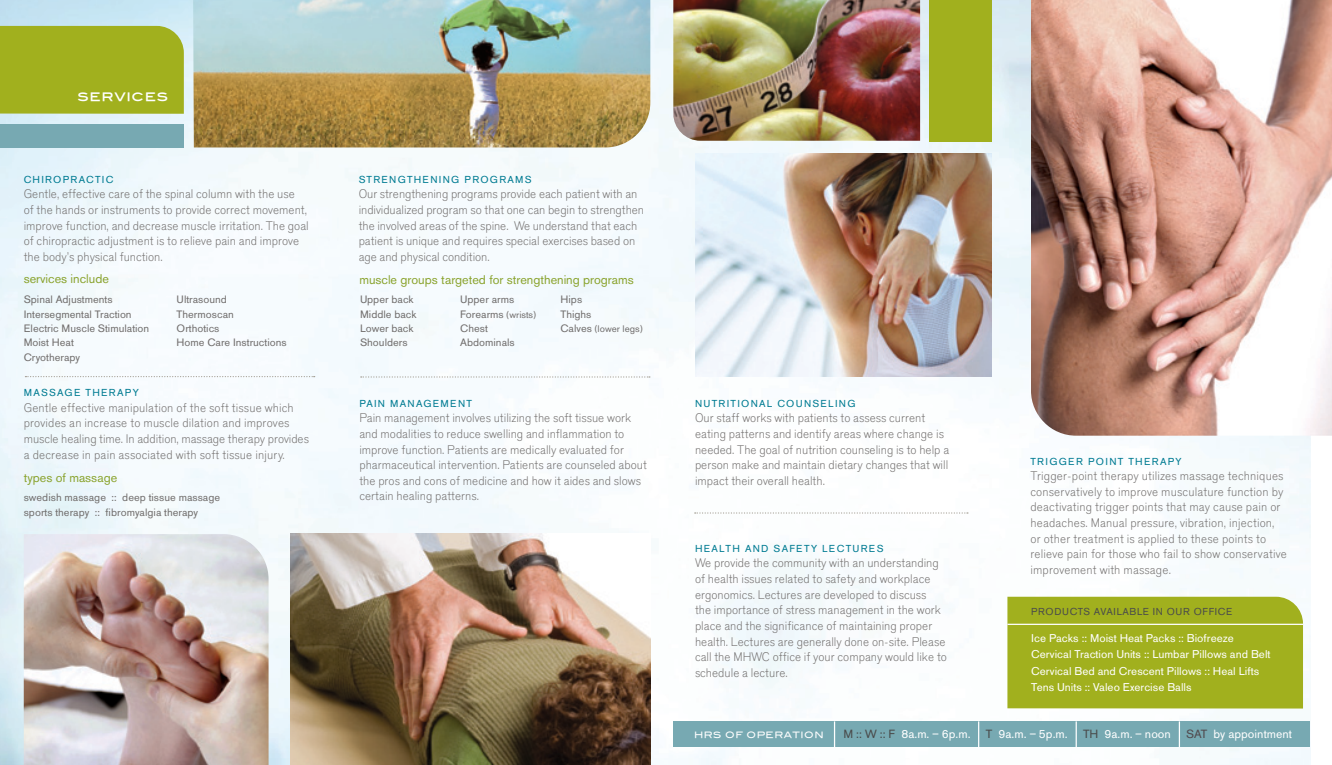
<style>
.page{position:relative;width:1332px;height:765px;background:#fff}
.page>*{position:absolute;margin:0;border:0;box-sizing:border-box;transform-origin:0 0}
.t1{font:13.75px "Blair Md ITCTT Medium";letter-spacing:.05em;color:#fff}
.t2{font:13.12px/15.6px "A Grotesk Lgt";color:#716e6d}
.t3{font:12.5px "Akzidenz Grotesk BE";color:#89a22b}
.t4{font:12.5px "A Grotesk Rgl";color:#fff}
.t5{font:11.88px/16.2px "A Grotesk Rgl";color:#fff}
.t6{font:11.25px/14.4px "A Grotesk Rgl";color:#716e6d}
.t7{font:10.62px "A Grotesk Rgl";letter-spacing:.12em;color:#007b92}
.t8{font:10px "Akzidenz Grotesk BE";letter-spacing:.07em;color:#4a4b4b}
.t9{font:10px "A Grotesk Rgl";color:#716e6d}
.t10{font:8.75px "Blair Md ITCTT Medium";letter-spacing:.06em;color:#fff}
.s1{font-size:10px}
.s2{font-size:11.25px}
.s3{color:#4a4b4b}
.s4{color:#514b4f}
</style>
<div class="page">
<img style="left:0;top:0;width:1310px;height:765px">
<img style="left:673px;top:0;width:247px;height:141px">
<img style="left:1030px;top:0;width:301px;height:436px">
<img style="left:695px;top:153px;width:296px;height:223px">
<img style="left:24px;top:534px;width:244px;height:231px">
<img style="left:291px;top:533px;width:359px;height:232px">
<img style="left:193px;top:0;width:457px;height:147px">
<div style="left:0;top:26px;width:184px;height:88px;background:#a1b01e"></div>
<div style="left:0;top:124px;width:184px;height:23px;background:#77a9b2"></div>
<div style="left:929px;top:0;width:62px;height:141px;background:#a1b01e"></div>
<div style="left:1007px;top:597px;width:295px;height:112px;background:#a1b01e"></div>
<hr style="left:1007px;top:624px;width:295px;height:1px;background:#fff">
<svg style="left:361px;top:376px;width:289px;height:2px"></svg>
<svg style="left:25px;top:376px;width:290px;height:1px"></svg>
<svg style="left:694px;top:512px;width:273px;height:2px"></svg>
<div style="left:672px;top:721px;width:637px;height:26px;background:#77a9b2"></div>
<hr style="left:833px;top:721px;width:2px;height:26px;background:#fff">
<svg style="left:978px;top:721px;width:1px;height:26px"></svg>
<svg style="left:1075px;top:721px;width:1px;height:26px"></svg>
<svg style="left:1178px;top:721px;width:1px;height:26px"></svg>
<p class="t1" style="left:77px;top:85px;width:92px">services</p>
<p class="t7" style="left:24px;top:172px;width:91px">CHIROPRACTIC</p>
<p class="t2" style="left:24px;top:187px;width:286px">Gentle, effective care of the spinal column with the use<br>of the hands or instruments to provide correct movement, improve function, and decrease muscle irritation. The goal of chiropractic adjustment is to relieve pain and improve the body’s physical function.</p>
<p class="t3" style="left:24px;top:271px;width:87px">services include</p>
<p class="t6" style="left:24px;top:293px;width:90px">Spinal Adjustments</p>
<p class="t6" style="left:24px;top:308px;width:109px">Intersegmental Traction</p>
<p class="t6" style="left:24px;top:322px;width:127px">Electric Muscle Stimulation</p>
<p class="t6" style="left:24px;top:336px;width:52px">Moist Heat</p>
<p class="t6" style="left:24px;top:351px;width:58px">Cryotherapy</p>
<p class="t6" style="left:177px;top:293px;width:52px">Ultrasound</p>
<p class="t6" style="left:177px;top:308px;width:59px">Thermoscan</p>
<p class="t6" style="left:177px;top:322px;width:44px">Orthotics</p>
<p class="t6" style="left:177px;top:336px;width:112px">Home Care Instructions</p>
<p class="t7" style="left:24px;top:386px;width:116px">MASSAGE THERAPY</p>
<p class="t2" style="left:24px;top:401px;width:287px">Gentle effective manipulation of the soft tissue which provides an increase to muscle dilation and improves muscle healing time. In addition, massage therapy provides a decrease in pain associated with soft tissue injury.</p>
<p class="t3" style="left:24px;top:470px;width:95px">types of massage</p>
<p class="t6" style="left:24px;top:491px;width:198px">swedish massage :: deep tissue massage sports therapy :: fibromyalgia therapy</p>
<p class="t7" style="left:359px;top:172px;width:174px">STRENGTHENING PROGRAMS</p>
<p class="t2" style="left:359px;top:187px;width:287px">Our strengthening programs provide each patient with an individualized program so that one can begin to strengthen the involved areas of the spine. We understand that each patient is unique and requires special exercises based on age and physical condition.</p>
<p class="t3" style="left:359px;top:272px;width:276px">muscle groups targeted for strengthening programs</p>
<p class="t6" style="left:360px;top:293px;width:55px">Upper back</p>
<p class="t6" style="left:360px;top:308px;width:58px">Middle back</p>
<p class="t6" style="left:360px;top:322px;width:55px">Lower back</p>
<p class="t6" style="left:360px;top:336px;width:49px">Shoulders</p>
<p class="t6" style="left:460px;top:293px;width:55px">Upper arms</p>
<p class="t6" style="left:460px;top:308px;width:77px">Forearms <span class="s1">(wrists)</span></p>
<p class="t6" style="left:460px;top:322px;width:29px">Chest</p>
<p class="t6" style="left:460px;top:336px;width:56px">Abdominals</p>
<p class="t6" style="left:560px;top:293px;width:23px">Hips</p>
<p class="t6" style="left:560px;top:308px;width:33px">Thighs</p>
<p class="t9" style="left:560px;top:322px;width:84px"><span class="s2">Calves</span> (lower legs)</p>
<p class="t7" style="left:359px;top:396px;width:114px">PAIN MANAGEMENT</p>
<p class="t2" style="left:359px;top:411px;width:289px">Pain management involves utilizing the soft tissue work and modalities to reduce swelling and inflammation to improve function. Patients are medically evaluated for pharmaceutical intervention. Patients are counseled about the pros and cons of medicine and how it aides and slows certain healing patterns.</p>
<p class="t7" style="left:695px;top:396px;width:162px">NUTRITIONAL COUNSELING</p>
<p class="t2" style="left:695px;top:411px;width:256px">Our staff works with patients to assess current eating patterns and identify areas where change is needed. The goal of nutrition counseling is to help a person make and maintain dietary changes that will impact their overall health.</p>
<p class="t7" style="left:695px;top:541px;width:190px">HEALTH AND SAFETY LECTURES</p>
<p class="t2" style="left:695px;top:556px;width:253px">We provide the community with an understanding of health issues related to safety and workplace ergonomics. Lectures are developed to discuss<br>the importance of stress management in the work place and the significance of maintaining proper health. Lectures are generally done on-site. Please call the MHWC office if your company would like to schedule a lecture.</p>
<p class="t7" style="left:1030px;top:454px;width:153px">TRIGGER POINT THERAPY</p>
<p class="t2" style="left:1030px;top:469px;width:258px">Trigger-point therapy utilizes massage techniques conservatively to improve musculature function by deactivating trigger points that may cause pain or headaches. Manual pressure, vibration, injection, or other treatment is applied to these points to relieve pain for those who fail to show conservative improvement with massage.</p>
<p class="t8" style="left:1031px;top:605px;width:202px">PRODUCTS AVAILABLE IN OUR OFFICE</p>
<p class="t5" style="left:1031px;top:631px;width:241px">Ice Packs :: Moist Heat Packs :: Biofreeze Cervical Traction Units :: Lumbar Pillows and Belt Cervical Bed and Crescent Pillows :: Heal Lifts Tens Units :: Valeo® Exercise Balls</p>
<p class="t10" style="left:694px;top:728px;width:131px">HRS OF OPERATION</p>
<p class="t4" style="left:843px;top:726px;width:450px"><span class="s3">M :: W :: F</span> 8a.m. – 6p.m. <span class="s3">T</span> 9a.m. – 5p.m. <span class="s3">TH</span> 9a.m. – noon <span class="s4">SAT</span> by appointment</p>
</div>
